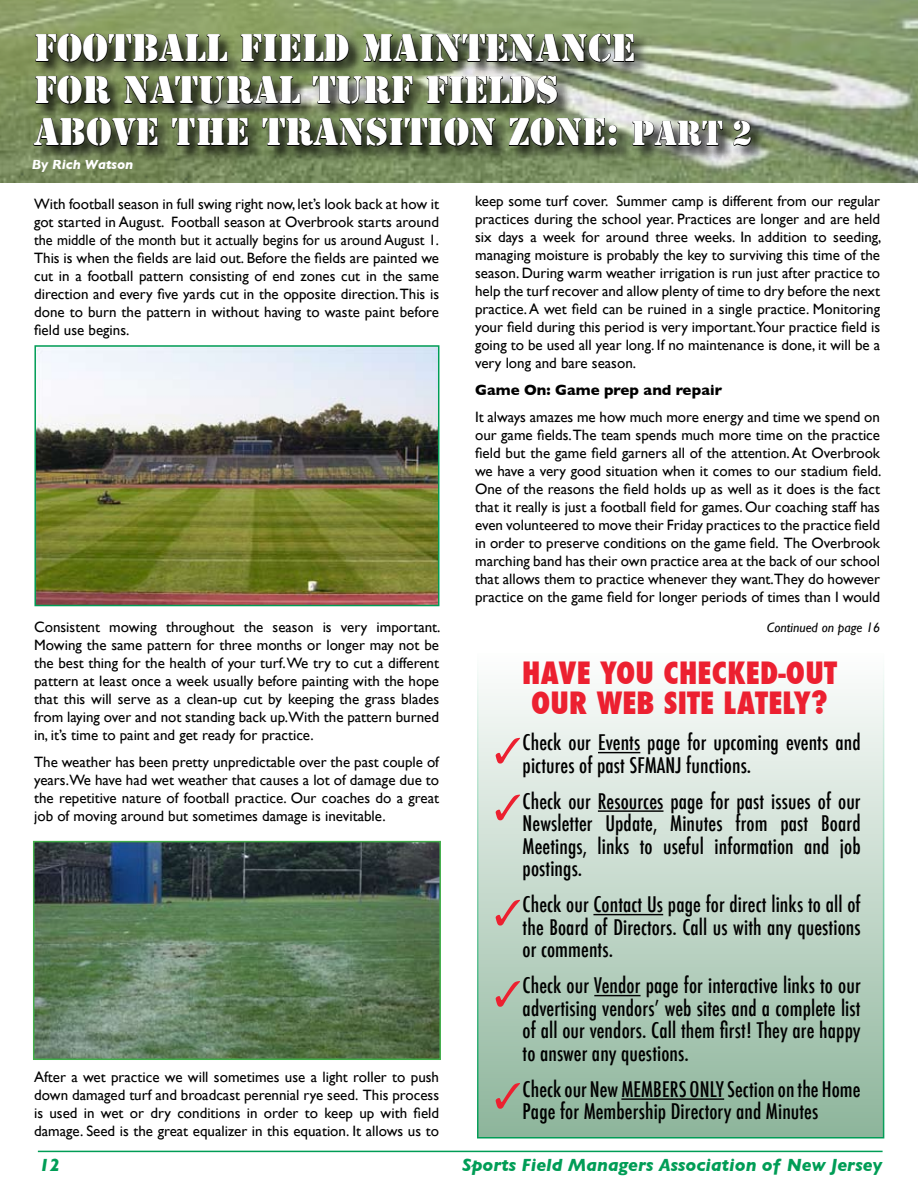
<style>
.page{position:relative;width:918px;height:1188px;background:#fff}
.page>*{position:absolute;margin:0;border:0;box-sizing:border-box;transform-origin:0 0}
.t1{font:36px/42px "Stencil Std";color:#fff}
.t2{font:800 condensed 30px/30px "Futura";letter-spacing:.005em;color:#ec2030}
.t3{font:500 condensed 21px/22.5px "Futura";letter-spacing:.005em;color:#000;text-align:justify}
.t4{font:italic 700 18px "Gill Sans";color:#009d56}
.t5{font:15px/18px "Gill Sans";color:#000;text-align:justify}
.t6{font:700 15px "Gill Sans";color:#000}
.t7{font:italic 13.5px "Gill Sans";color:#000}
.t8{font:italic 700 13.5px "Gill Sans";color:#fff}
.s1{font-family:"Stencil"}
</style>
<div class="page">
<div style="left:477px;top:652px;width:407px;height:486px;background:linear-gradient(to bottom,#fefefe,#8db59b)"></div>
<hr style="left:598px;top:752px;width:42px;height:1px;background:#000">
<hr style="left:598px;top:810px;width:66px;height:2px;background:#000">
<hr style="left:593px;top:914px;width:70px;height:1px;background:#000">
<hr style="left:594px;top:995px;width:47px;height:1px;background:#000">
<hr style="left:621px;top:1098px;width:103px;height:2px;background:#000">
<img style="left:0;top:0;width:918px;height:182px">
<div style="left:33px;top:33px;width:733px;height:128px;background:#000;opacity:.75"></div>
<svg style="left:35px;top:33px;width:193px;height:30px;background:#4b5535"></svg>
<svg style="left:240px;top:34px;width:109px;height:28px;background:#485436"></svg>
<svg style="left:363px;top:33px;width:272px;height:30px;background:#4f5a41"></svg>
<svg style="left:35px;top:75px;width:76px;height:30px;background:#444e31"></svg>
<svg style="left:124px;top:75px;width:177px;height:30px;background:#4e583c"></svg>
<svg style="left:312px;top:75px;width:101px;height:30px;background:#626958"></svg>
<svg style="left:426px;top:75px;width:132px;height:30px;background:#616757"></svg>
<svg style="left:33px;top:117px;width:125px;height:30px;background:#434e32"></svg>
<svg style="left:171px;top:118px;width:78px;height:28px;background:#414b30"></svg>
<svg style="left:262px;top:117px;width:234px;height:30px;background:#434f33"></svg>
<svg style="left:509px;top:117px;width:108px;height:30px;background:#4c573e"></svg>
<svg style="left:632px;top:121px;width:92px;height:28px;background:#6c6f68"></svg>
<svg style="left:733px;top:120px;width:19px;height:27px"></svg>
<img style="left:34px;top:345px;width:406px;height:262px">
<svg style="left:33px;top:840px;width:408px;height:220px;background:#536e56"></svg>
<svg style="left:496px;top:738px;width:24px;height:26px"></svg>
<svg style="left:496px;top:795px;width:24px;height:25px"></svg>
<svg style="left:496px;top:900px;width:24px;height:26px"></svg>
<svg style="left:496px;top:981px;width:24px;height:26px"></svg>
<svg style="left:496px;top:1083px;width:24px;height:26px"></svg>
<svg style="left:37px;top:1150px;width:846px;height:3px;background:#bfe6d4"></svg>
<hr style="left:38px;top:1151px;width:845px;height:1px;background:#009d56">
<h1 class="t1" style="left:34px;top:27px;width:720px">FOOTBALL FIELD MAINTENANCE<br>FOR NATURAL TURF FIELDS<br>ABOVE THE TRANSITION ZONE: <span class="s1">Part 2</span></h1>
<p class="t8" style="left:32px;top:157px;width:103px">By Rich Watson</p>
<p class="t5" style="left:475px;top:192px;width:408px">keep some turf cover. Summer camp is different from our regular practices during the school year. Practices are longer and are held six days a week for around three weeks. In addition to seeding, managing moisture is probably the key to surviving this time of the season. During warm weather irrigation is run just after practice to help the turf recover and allow plenty of time to dry before the next practice. A wet field can be ruined in a single practice. Monitoring your field during this period is very important.Your practice field is going to be used all year long. If no maintenance is done, it will be a very long and bare season.</p>
<p class="t6" style="left:475px;top:382px;width:249px">Game On: Game prep and repair</p>
<p class="t5" style="left:475px;top:408px;width:408px">It always amazes me how much more energy and time we spend on our game fields. The team spends much more time on the practice field but the game field garners all of the attention. At Overbrook we have a very good situation when it comes to our stadium field.<br>One of the reasons the field holds up as well as it does is the fact that it really is just a football field for games. Our coaching staff has even volunteered to move their Friday practices to the practice field in order to preserve conditions on the game field. The Overbrook marching band has their own practice area at the back of our school that allows them to practice whenever they want.They do however practice on the game field for longer periods of times than I would</p>
<p class="t7" style="left:767px;top:620px;width:115px">Continued on page 16</p>
<p class="t5" style="left:34px;top:195px;width:407px">With football season in full swing right now, let’s look back at how it got started in August. Football season at Overbrook starts around the middle of the month but it actually begins for us around August 1.<br>This is when the fields are laid out. Before the fields are painted we cut in a football pattern consisting of end zones cut in the same direction and every five yards cut in the opposite direction. This is done to burn the pattern in without having to waste paint before field use begins.</p>
<p class="t5" style="left:34px;top:618px;width:408px">Consistent mowing throughout the season is very important.<br>Mowing the same pattern for three months or longer may not be the best thing for the health of your turf. We try to cut a different pattern at least once a week usually before painting with the hope that this will serve as a clean-up cut by keeping the grass blades from laying over and not standing back up.With the pattern burned in, it’s time to paint and get ready for practice.</p>
<p class="t5" style="left:34px;top:753px;width:407px">The weather has been pretty unpredictable over the past couple of years.We have had wet weather that causes a lot of damage due to the repetitive nature of football practice. Our coaches do a great job of moving around but sometimes damage is inevitable.</p>
<h2 class="t2" style="left:522px;top:658px;width:316px">HAVE YOU CHECKED-OUT<br>OUR WEB SITE LATELY?</h2>
<h3 class="t3" style="left:523px;top:731px;width:339px">Check our Events page for upcoming events and pictures of past SFMANJ functions.</h3>
<h3 class="t3" style="left:523px;top:790px;width:340px">Check our Resources page for past issues of our Newsletter Update, Minutes from past Board Meetings, links to useful information and job postings.</h3>
<h3 class="t3" style="left:523px;top:893px;width:340px">Check our Contact Us page for direct links to all of the Board of Directors. Call us with any questions or comments.</h3>
<h3 class="t3" style="left:523px;top:974px;width:340px">Check our Vendor page for interactive links to our advertising vendors’ web sites and a complete list of all our vendors. Call them first! They are happy to answer any questions.</h3>
<h3 class="t3" style="left:523px;top:1078px;width:121px">Check our New Members</h3>
<p class="t5" style="left:34px;top:1068px;width:407px">After a wet practice we will sometimes use a light roller to push down damaged turf and broadcast perennial rye seed. This process is used in wet or dry conditions in order to keep up with field damage. Seed is the great equalizer in this equation. It allows us to</p>
<h3 class="t3" style="left:523px;top:1078px;width:339px;text-indent:167px">Only Section on the Home<br>Page for Membership Directory and Minutes</h3>
<p class="t4" style="left:39px;top:1155px;width:22px">12</p>
<p class="t4" style="left:462px;top:1155px;width:421px">Sports Field Managers Association of New Jersey</p>
</div>
